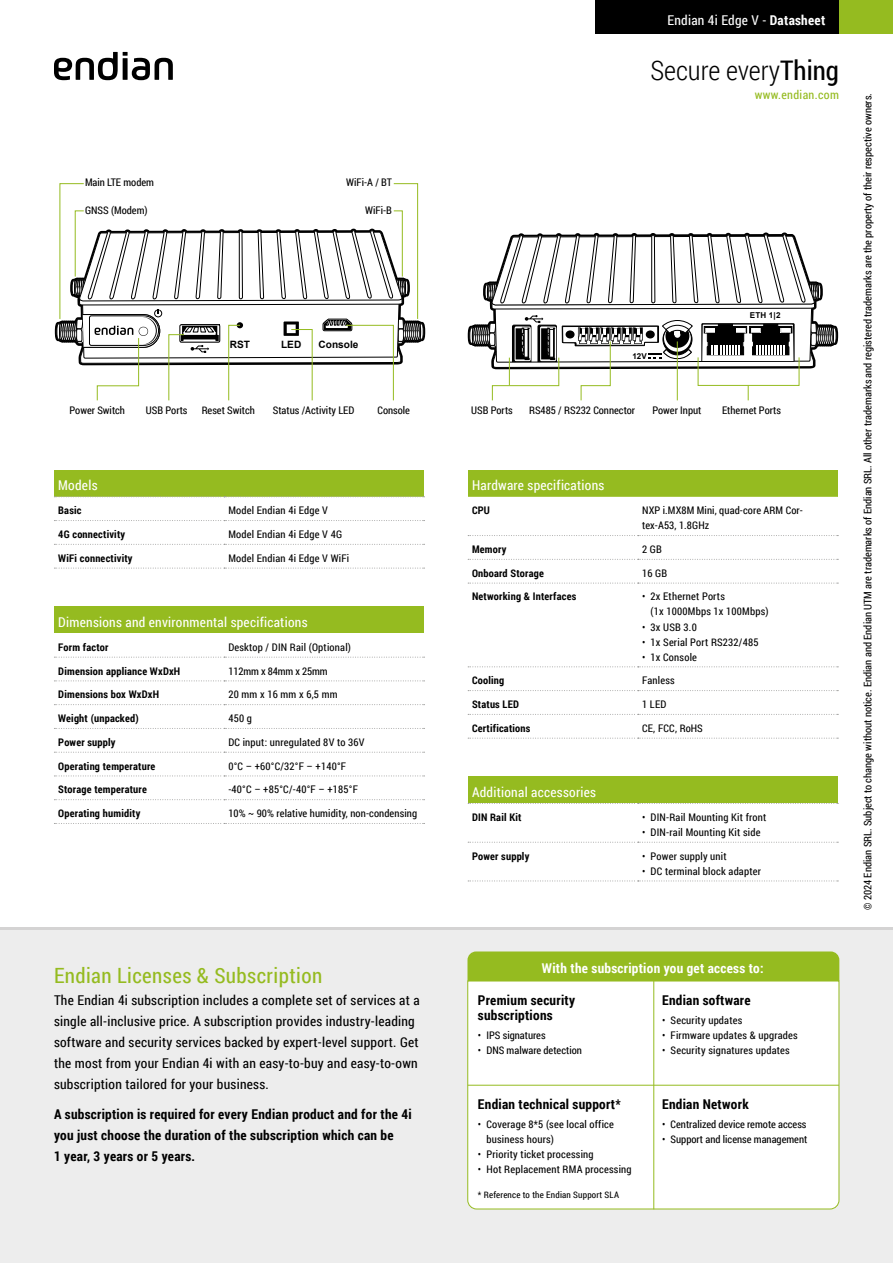
<style>
.page{position:relative;width:893px;height:1263px;background:#fff}
.page>*{position:absolute;margin:0;border:0;box-sizing:border-box;transform-origin:0 0}
.t1{font:300 27px "Roboto Condensed";color:#000}
.t2{font:21px "Roboto Condensed";letter-spacing:.02em;color:#95bb20}
.t3{font:13.5px/21px "Roboto Condensed";letter-spacing:.02em;color:#000}
.t4{font:700 13.5px/21px "Roboto Condensed";letter-spacing:.02em;color:#000}
.t5{font:13.5px "Roboto Condensed";letter-spacing:.02em;color:#fff}
.t6{font:700 13.5px "Roboto Condensed";letter-spacing:.02em;color:#fff}
.t7{font:12px "Roboto Condensed";letter-spacing:.03em;color:#95bb20}
.t8{font:10.5px/15px "Roboto Condensed";letter-spacing:.01em;color:#000}
.t9{font:700 10.5px "Roboto Condensed";letter-spacing:.02em;color:#000}
.t10{font:10.5px "Roboto Condensed";letter-spacing:-.01em;color:#000}
.t11{font:700 10.05px "Arial";color:#000}
.t12{font:9px "Roboto Condensed";letter-spacing:.02em;color:#000}
.t13{font:700 8.1px "Arial";letter-spacing:.01em;color:#000}
.s1{font-weight:700}
.s2{font-weight:400}
</style>
<div class="page">
<div style="left:595px;top:0;width:298px;height:34px;background:#000"></div>
<div style="left:839px;top:0;width:54px;height:34px;background:#95bb20"></div>
<svg style="left:54px;top:52px;width:119px;height:28px"></svg>
<div style="left:54px;top:470px;width:370px;height:27px;background:#95bb20"></div>
<svg style="left:54px;top:496px;width:371px;height:73px"></svg>
<div style="left:54px;top:606px;width:370px;height:27px;background:#95bb20"></div>
<svg style="left:54px;top:656px;width:370px;height:145px"></svg>
<svg style="left:54px;top:657px;width:371px;height:1px"></svg>
<svg style="left:54px;top:680px;width:371px;height:1px"></svg>
<svg style="left:54px;top:704px;width:371px;height:1px"></svg>
<svg style="left:54px;top:728px;width:371px;height:1px"></svg>
<svg style="left:54px;top:752px;width:371px;height:1px"></svg>
<svg style="left:54px;top:775px;width:371px;height:1px"></svg>
<svg style="left:54px;top:799px;width:371px;height:1px"></svg>
<svg style="left:54px;top:823px;width:371px;height:1px"></svg>
<div style="left:468px;top:470px;width:370px;height:27px;background:#95bb20"></div>
<svg style="left:468px;top:536px;width:370px;height:202px"></svg>
<svg style="left:468px;top:535px;width:370px;height:1px"></svg>
<svg style="left:468px;top:559px;width:370px;height:1px"></svg>
<svg style="left:468px;top:583px;width:370px;height:1px"></svg>
<svg style="left:468px;top:666px;width:370px;height:1px"></svg>
<svg style="left:468px;top:690px;width:370px;height:1px"></svg>
<svg style="left:468px;top:714px;width:370px;height:1px"></svg>
<svg style="left:468px;top:738px;width:370px;height:1px"></svg>
<div style="left:468px;top:776px;width:370px;height:27px;background:#95bb20"></div>
<svg style="left:468px;top:803px;width:370px;height:78px"></svg>
<div style="left:0;top:928px;width:893px;height:335px;background:#ededed"></div>
<hr style="left:0;top:927px;width:893px;height:2px;background:#d4d3d3">
<div style="left:467px;top:951px;width:372px;height:29px;background:#95bb20"></div>
<div style="left:467px;top:980px;width:373px;height:230px;background:#fff"></div>
<hr style="left:468px;top:1085px;width:371px;height:1px;background:#95bb20">
<hr style="left:653px;top:981px;width:1px;height:228px;background:#95bb20">
<svg style="left:469px;top:232px;width:368px;height:169px"></svg>
<svg style="left:56px;top:183px;width:368px;height:218px"></svg>
<p class="t5" style="left:667px;top:11px;width:159px">Endian 4i Edge V - <span class="s1">Datasheet</span></p>
<h1 class="t1" style="left:650px;top:52px;width:190px">Secure every<span class="s2">Thing</span></h1>
<p class="t7" style="left:755px;top:87px;width:86px">www.endian.com</p>
<p class="t8" style="left:860px;top:910px;width:818px;rotate:-90deg">© 2024 Endian SRL. Subject to change without notice. Endian and Endian UTM are trademarks of Endian SRL. All other trademarks and registered trademarks are the property of their respective owners.</p>
<p class="t8" style="left:85px;top:175px;width:71px">Main LTE modem</p>
<p class="t8" style="left:85px;top:203px;width:64px">GNSS (Modem)</p>
<p class="t8" style="left:346px;top:175px;width:47px">WiFi-A / BT</p>
<p class="t8" style="left:365px;top:203px;width:28px">WiFi-B</p>
<p class="t13" style="left:750px;top:310px;width:32px">ETH 1|2</p>
<p class="t11" style="left:230px;top:338px;width:22px">RST</p>
<p class="t11" style="left:281px;top:338px;width:22px">LED</p>
<p class="t11" style="left:319px;top:338px;width:41px">Console</p>
<p class="t13" style="left:632px;top:351px;width:16px">12V</p>
<p class="t8" style="left:69px;top:403px;width:57px">Power Switch</p>
<p class="t8" style="left:146px;top:403px;width:43px">USB Ports</p>
<p class="t8" style="left:202px;top:403px;width:55px">Reset Switch</p>
<p class="t8" style="left:273px;top:403px;width:83px">Status /Activity LED</p>
<p class="t8" style="left:377px;top:403px;width:34px">Console</p>
<p class="t8" style="left:471px;top:403px;width:43px">USB Ports</p>
<p class="t8" style="left:529px;top:403px;width:108px">RS485 / RS232 Connector</p>
<p class="t8" style="left:652px;top:403px;width:51px">Power Input</p>
<p class="t8" style="left:722px;top:403px;width:60px">Ethernet Ports</p>
<p class="t5" style="left:472px;top:476px;width:134px">Hardware specifications</p>
<p class="t9" style="left:472px;top:503px;width:19px">CPU</p>
<p class="t8" style="left:642px;top:503px;width:162px">NXP i.MX8M Mini, quad-core ARM Cor&shy;tex-A53, 1.8GHz</p>
<p class="t9" style="left:472px;top:542px;width:36px">Memory</p>
<p class="t8" style="left:642px;top:541px;width:21px">2 GB</p>
<p class="t9" style="left:472px;top:566px;width:73px">Onboard Storage</p>
<p class="t8" style="left:642px;top:565px;width:27px">16 GB</p>
<p class="t9" style="left:472px;top:589px;width:106px">Networking &amp; Interfaces</p>
<p class="t8" style="left:651px;top:589px;width:119px;text-indent:-9px">• 2x Ethernet Ports<br>(1x 1000Mbps 1x 100Mbps)</p>
<p class="t8" style="left:642px;top:619px;width:56px">• 3x USB 3.0</p>
<p class="t8" style="left:642px;top:634px;width:118px">• 1x Serial Port RS232/485</p>
<p class="t8" style="left:642px;top:649px;width:56px">• 1x Console</p>
<p class="t9" style="left:472px;top:673px;width:34px">Cooling</p>
<p class="t8" style="left:642px;top:673px;width:34px">Fanless</p>
<p class="t9" style="left:472px;top:697px;width:48px">Status LED</p>
<p class="t8" style="left:642px;top:696px;width:26px">1 LED</p>
<p class="t9" style="left:472px;top:721px;width:60px">Certifications</p>
<p class="t8" style="left:642px;top:720px;width:62px">CE, FCC, RoHS</p>
<p class="t5" style="left:58px;top:476px;width:41px">Models</p>
<p class="t9" style="left:58px;top:503px;width:25px">Basic</p>
<p class="t8" style="left:228px;top:503px;width:101px">Model Endian 4i Edge V</p>
<p class="t9" style="left:58px;top:527px;width:69px">4G connectivity</p>
<p class="t8" style="left:228px;top:526px;width:115px">Model Endian 4i Edge V 4G</p>
<p class="t9" style="left:58px;top:551px;width:76px">WiFi connectivity</p>
<p class="t8" style="left:228px;top:550px;width:122px">Model Endian 4i Edge V WiFi</p>
<p class="t5" style="left:58px;top:613px;width:251px">Dimensions and environmental specifications</p>
<p class="t9" style="left:58px;top:640px;width:52px">Form factor</p>
<p class="t8" style="left:228px;top:639px;width:124px">Desktop / DIN Rail (Optional)</p>
<p class="t9" style="left:58px;top:663px;width:124px">Dimension appliance WxDxH</p>
<p class="t10" style="left:228px;top:663px;width:101px">112mm x 84mm x 25mm</p>
<p class="t9" style="left:58px;top:687px;width:102px">Dimensions box WxDxH</p>
<p class="t8" style="left:228px;top:687px;width:111px">20 mm x 16 mm x 6,5 mm</p>
<p class="t9" style="left:58px;top:711px;width:82px">Weight (unpacked)</p>
<p class="t8" style="left:228px;top:710px;width:25px">450 g</p>
<p class="t9" style="left:58px;top:735px;width:59px">Power supply</p>
<p class="t8" style="left:228px;top:734px;width:138px">DC input: unregulated 8V to 36V</p>
<p class="t9" style="left:58px;top:758px;width:99px">Operating temperature</p>
<p class="t8" style="left:228px;top:758px;width:119px">0°C – +60°C/32°F – +140°F</p>
<p class="t9" style="left:58px;top:782px;width:90px">Storage temperature</p>
<p class="t8" style="left:228px;top:782px;width:131px">-40°C – +85°C/-40°F – +185°F</p>
<p class="t9" style="left:58px;top:806px;width:84px">Operating humidity</p>
<p class="t8" style="left:228px;top:805px;width:190px">10% ~ 90% relative humidity, non-condensing</p>
<p class="t5" style="left:472px;top:783px;width:126px">Additional accessories</p>
<p class="t9" style="left:472px;top:810px;width:51px">DIN Rail Kit</p>
<p class="t8" style="left:642px;top:809px;width:126px">• DIN-Rail Mounting Kit front</p>
<p class="t8" style="left:642px;top:824px;width:120px">• DIN-rail Mounting Kit side</p>
<p class="t9" style="left:472px;top:848px;width:59px">Power supply</p>
<p class="t8" style="left:642px;top:848px;width:86px">• Power supply unit</p>
<p class="t8" style="left:642px;top:863px;width:120px">• DC terminal block adapter</p>
<h2 class="t2" style="left:54px;top:961px;width:270px">Endian Licenses &amp; Subscription</h2>
<p class="t3" style="left:54px;top:989px;width:367px">The Endian 4i subscription includes a complete set of services at a single all-inclusive price. A subscription provides industry-leading software and security services backed by expert-level support. Get the most from your Endian 4i with an easy-to-buy and easy-to-own subscription tailored for your business.</p>
<p class="t4" style="left:54px;top:1103px;width:359px">A subscription is required for every Endian product and for the 4i you just choose the duration of the subscription which can be<br>1 year, 3 years or 5 years.</p>
<p class="t6" style="left:542px;top:959px;width:223px">With the subscription you get access to:</p>
<p class="t4" style="left:478px;top:992px;width:99px;line-height:15px">Premium security subscriptions</p>
<p class="t8" style="left:478px;top:1027px;width:69px">• IPS signatures</p>
<p class="t8" style="left:478px;top:1042px;width:105px">• DNS malware detection</p>
<p class="t4" style="left:478px;top:1093px;width:144px">Endian technical support*</p>
<p class="t8" style="left:486px;top:1116px;width:129px;text-indent:-9px">• Coverage 8*5 (see local office business hours)</p>
<p class="t8" style="left:478px;top:1146px;width:117px">• Priority ticket processing</p>
<p class="t8" style="left:478px;top:1161px;width:155px">• Hot Replacement RMA processing</p>
<p class="t12" style="left:478px;top:1189px;width:143px">* Reference to the Endian Support SLA</p>
<p class="t4" style="left:662px;top:989px;width:90px">Endian software</p>
<p class="t8" style="left:662px;top:1012px;width:82px">• Security updates</p>
<p class="t8" style="left:662px;top:1027px;width:137px">• Firmware updates &amp; upgrades</p>
<p class="t8" style="left:662px;top:1042px;width:129px">• Security signatures updates</p>
<p class="t4" style="left:662px;top:1093px;width:88px">Endian Network</p>
<p class="t8" style="left:662px;top:1116px;width:146px">• Centralized device remote access</p>
<p class="t8" style="left:662px;top:1131px;width:147px">• Support and license management</p>
</div>
